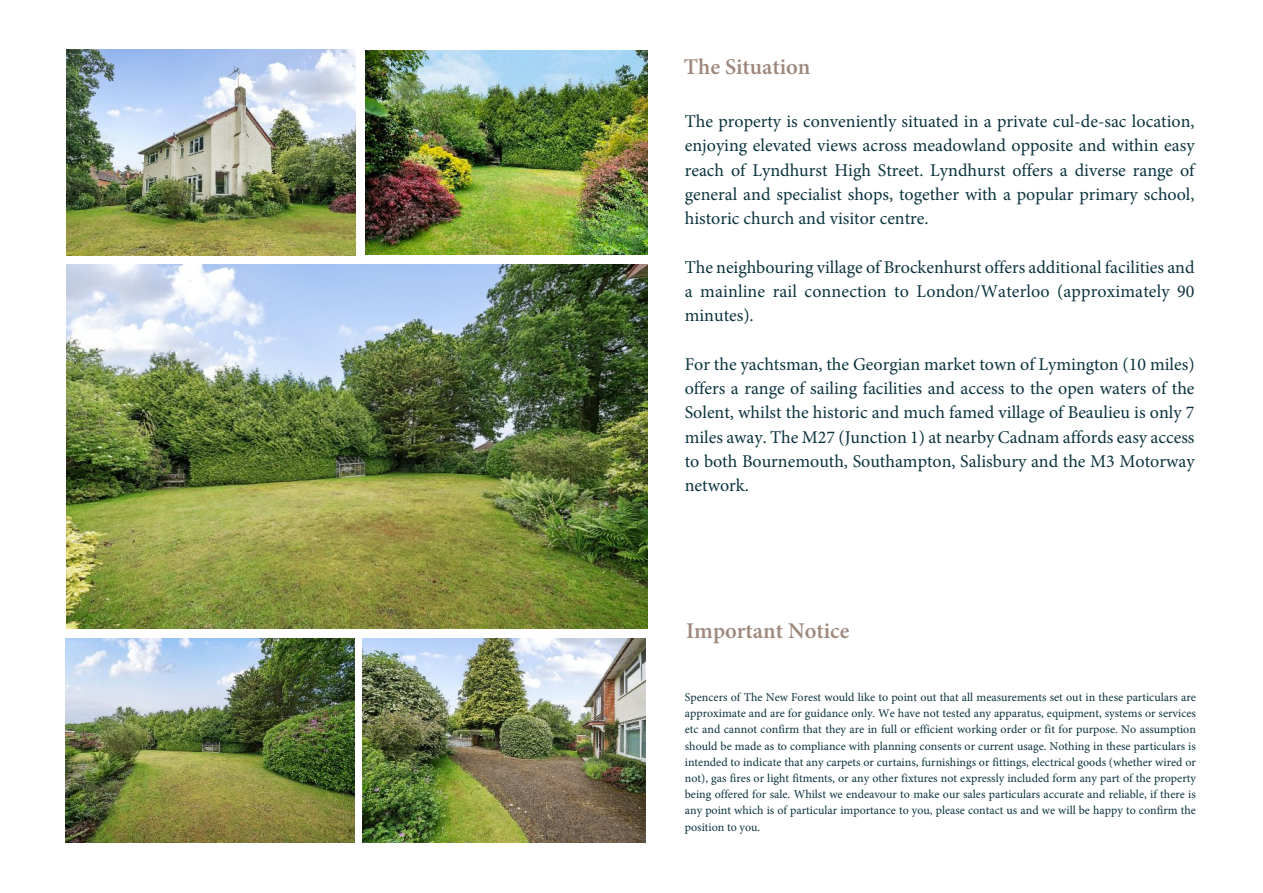
<style>
.page{position:relative;width:1263px;height:893px;background:#fff}
.page>*{position:absolute;margin:0;border:0;box-sizing:border-box;transform-origin:0 0}
.t1{font:600 22.5px "Minion Pro";color:#9e887b}
.t2{font:18px/24.3px "Minion Pro";color:#0b343e;text-align:justify}
.t3{font:12px/16.2px "Minion Pro";color:#0b333d;text-align:justify}
</style>
<div class="page">
<img style="left:67px;top:265px;width:581px;height:363px">
<img style="left:366px;top:50px;width:282px;height:204px">
<img style="left:65px;top:638px;width:289px;height:204px">
<img style="left:362px;top:638px;width:284px;height:205px">
<img style="left:67px;top:50px;width:288px;height:205px">
<h1 class="t1" style="left:684px;top:58px;width:128px">The Situation</h1>
<p class="t2" style="left:685px;top:111px;width:511px">The property is conveniently situated in a private cul-de-sac location, enjoying elevated views across meadowland opposite and within easy reach of Lyndhurst High Street. Lyndhurst offers a diverse range of general and specialist shops, together with a popular primary school, historic church and visitor centre.</p>
<h2 class="t2" style="left:685px;top:256px;width:511px">The neighbouring village of Brockenhurst offers additional facilities and a mainline rail connection to London/Waterloo (approximately 90 minutes).</h2>
<p class="t2" style="left:685px;top:354px;width:511px">For the yachtsman, the Georgian market town of Lymington (10 miles) offers a range of sailing facilities and access to the open waters of the Solent, whilst the historic and much famed village of Beaulieu is only 7 miles away. The M27 (Junction 1) at nearby Cadnam affords easy access to both Bournemouth, Southampton, Salisbury and the M3 Motorway network.</p>
<h1 class="t1" style="left:686px;top:621px;width:165px">Important Notice</h1>
<p class="t3" style="left:685px;top:690px;width:513px">Spencers of The New Forest would like to point out that all measurements set out in these particulars are approximate and are for guidance only. We have not tested any apparatus, equipment, systems or services etc and cannot confirm that they are in full or efficient working order or fit for purpose. No assumption should be made as to compliance with planning consents or current usage. Nothing in these particulars is intended to indicate that any carpets or curtains, furnishings or fittings, electrical goods (whether wired or not), gas fires or light fitments, or any other fixtures not expressly included form any part of the property being offered for sale. Whilst we endeavour to make our sales particulars accurate and reliable, if there is any point which is of particular importance to you, please contact us and we will be happy to confirm the position to you.</p>
</div>
